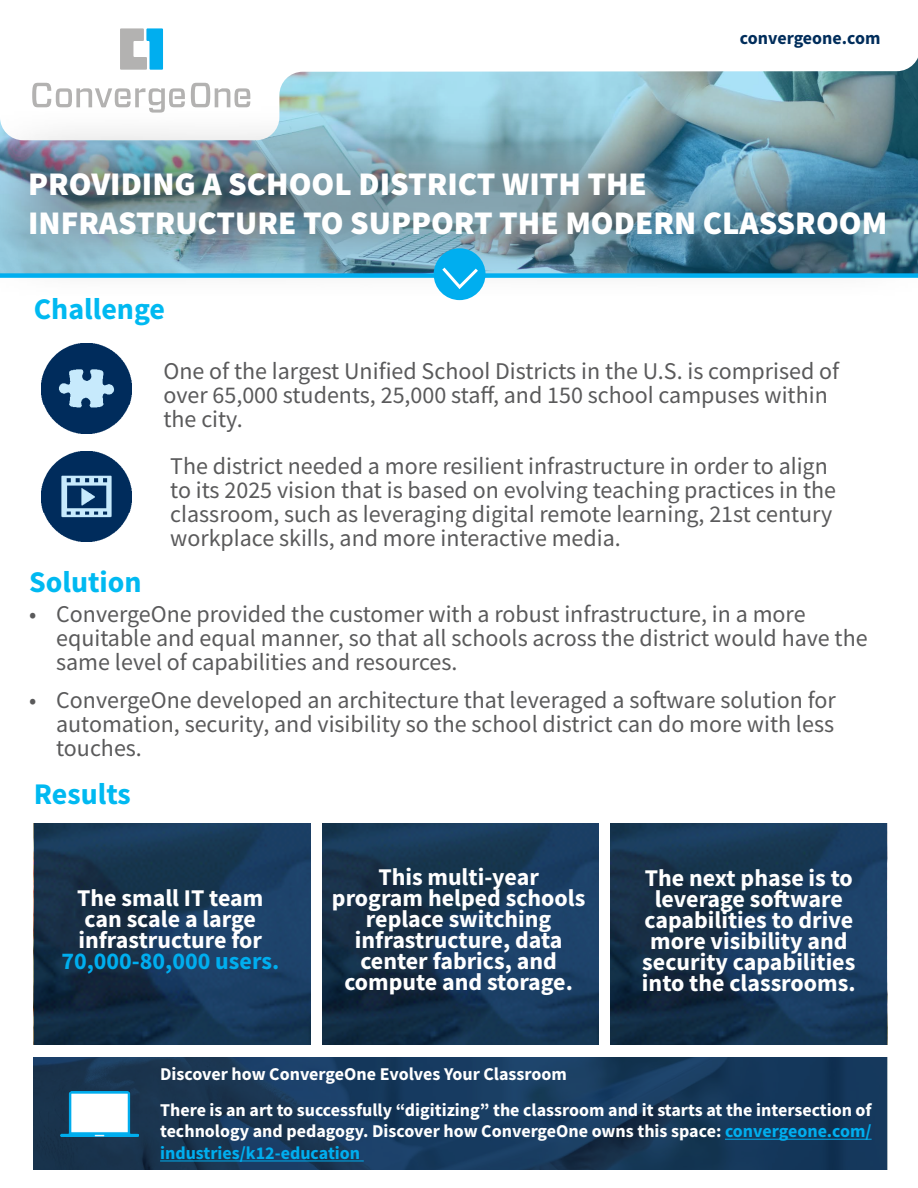
<style>
.page{position:relative;width:918px;height:1188px;background:#fff}
.page>*{position:absolute;margin:0;border:0;box-sizing:border-box;transform-origin:0 0}
.t1{font:900 33px/39px "Source Sans Pro";color:#fff}
.t2{font:700 30px "Source Sans Pro";color:#00b9f1}
.t3{font:24px/24px "Source Sans Pro";color:#5a5a5b}
.t4{font:700 24px/21px "Source Sans Pro";color:#fff;text-align:center}
.t5{font:700 24px "Source Sans Pro";color:#00aeef}
.t6{font:700 18px/35.2px "Source Sans Pro";color:#fff}
.t7{font:700 18px "Source Sans Pro";color:#002d5b}
.s1{color:#00aeef}
</style>
<div class="page">
<svg style="left:37px;top:57px;width:881px;height:49px"></svg>
<svg style="left:32px;top:83px;width:153px;height:23px"></svg>
<svg style="left:191px;top:83px;width:59px;height:23px"></svg>
<svg style="left:120px;top:28px;width:43px;height:42px"></svg>
<div style="left:0;top:106px;width:918px;height:195px;background:#5a5a5b;opacity:.61"></div>
<div style="left:0;top:273px;width:918px;height:5px;background:#00aeef"></div>
<div style="left:434px;top:248px;width:52px;height:52px;background:#00aeef;border-radius:50%"></div>
<svg style="left:439px;top:267px;width:42px;height:24px"></svg>
<img style="left:41px;top:451px;width:91px;height:91px">
<img style="left:41px;top:343px;width:91px;height:91px">
<svg style="left:34px;top:823px;width:276px;height:222px;background:#173654"></svg>
<svg style="left:322px;top:823px;width:277px;height:222px;background:#173654"></svg>
<svg style="left:610px;top:823px;width:277px;height:222px;background:#173654"></svg>
<svg style="left:34px;top:1058px;width:853px;height:112px;background:#17385a"></svg>
<hr style="left:725px;top:1139px;width:147px;height:1px;background:#00aeef">
<hr style="left:160px;top:1161px;width:204px;height:1px;background:#00aeef">
<img style="left:60px;top:1091px;width:78px;height:45px">
<p class="t7" style="left:740px;top:25px;width:142px">convergeone.com</p>
<h1 class="t1" style="left:28px;top:164px;width:861px">PROVIDING A SCHOOL DISTRICT WITH THE<br>INFRASTRUCTURE TO SUPPORT THE MODERN CLASSROOM</h1>
<p class="t2" style="left:34px;top:289px;width:133px">Challenge</p>
<p class="t3" style="left:163px;top:359px;width:677px">One of the largest Unified School Districts in the U.S. is comprised of over 65,000 students, 25,000 staff, and 150 school campuses within the city.</p>
<p class="t3" style="left:170px;top:454px;width:667px">The district needed a more resilient infrastructure in order to align to its 2025 vision that is based on evolving teaching practices in the classroom, such as leveraging digital remote learning, 21st century workplace skills, and more interactive media.</p>
<p class="t2" style="left:29px;top:561px;width:114px">Solution</p>
<p class="t3" style="left:56px;top:602px;width:813px;text-indent:-27px">• ConvergeOne provided the customer with a robust infrastructure, in a more equitable and equal manner, so that all schools across the district would have the same level of capabilities and resources.</p>
<p class="t3" style="left:56px;top:688px;width:781px;text-align:justify;text-indent:-27px">• ConvergeOne developed an architecture that leveraged a software solution for automation, security, and visibility so the school district can do more with less touches.</p>
<p class="t2" style="left:34px;top:774px;width:99px">Results</p>
<p class="t4" style="left:77px;top:887px;width:188px;text-align:left">The small IT team can scale a large infrastructure for</p>
<p class="t5" style="left:61px;top:945px;width:219px">70,000-80,000 users.</p>
<p class="t4" style="left:332px;top:866px;width:255px">This multi-year program helped schools replace switching infrastructure, data center fabrics, and compute and storage.</p>
<p class="t4" style="left:642px;top:867px;width:215px">The next phase is to leverage software capabilities to drive more visibility and security capabilities into the classrooms.</p>
<p class="t6" style="left:160px;top:1057px;width:713px">Discover how ConvergeOne Evolves Your Classroom<br>There is an art to successfully “digitizing” the classroom and it starts at the intersection of</p>
<p class="t6" style="left:160px;top:1120px;width:713px;line-height:21.8px">technology and pedagogy. Discover how ConvergeOne owns this space: <span class="s1">convergeone.com/ industries/k12-education</span></p>
</div>
